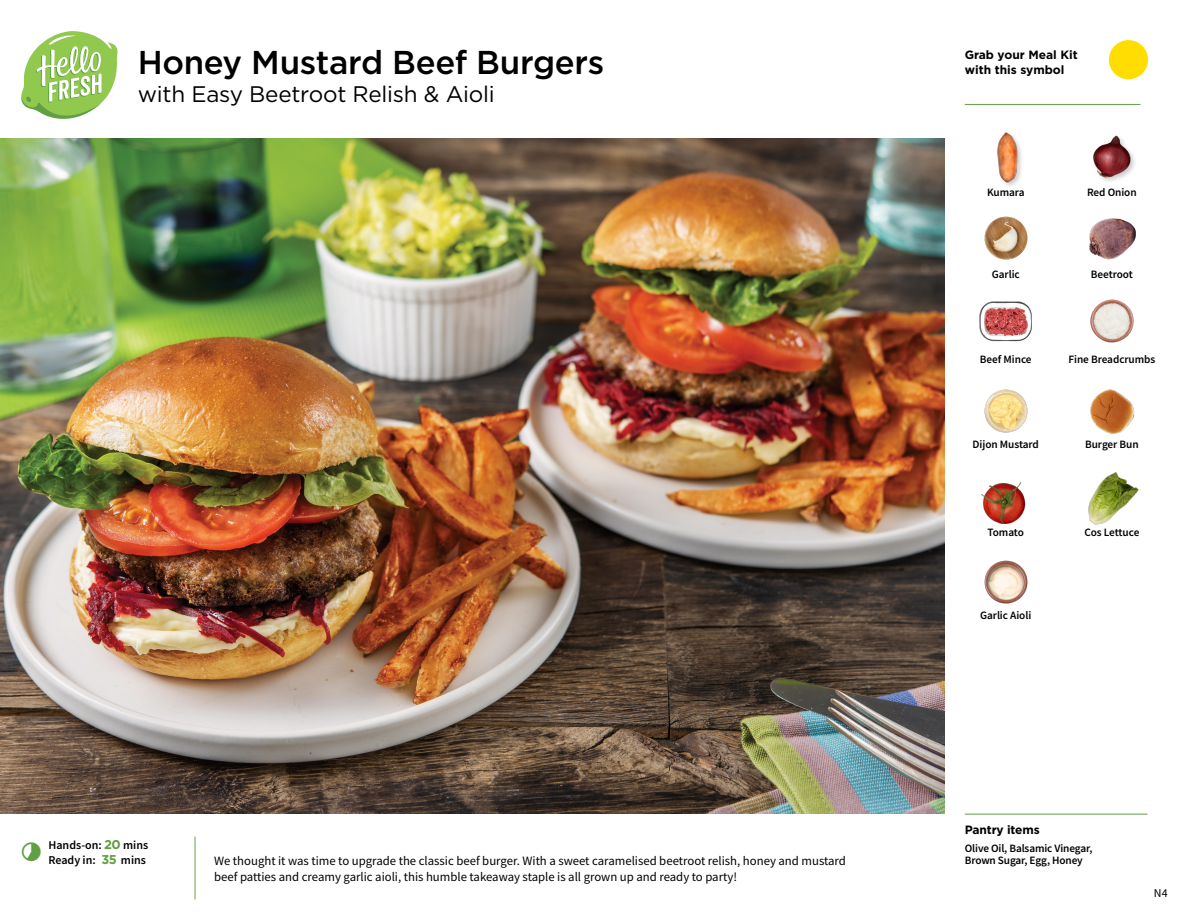
<style>
.page{position:relative;width:1188px;height:918px;background:#fff}
.page>*{position:absolute;margin:0;border:0;box-sizing:border-box;transform-origin:0 0}
.t1{font:500 33px "Gotham";letter-spacing:-.01em;color:#000}
.t2{font:22.5px "Gotham";letter-spacing:-.01em;color:#000}
.t3{font:12.75px/16.5px "Source Sans Pro";color:#000}
.t4{font:700 12px/15px "Gotham";color:#000}
.t5{font:600 12px/15px "Source Sans Pro";color:#000}
.t6{font:12px "Source Sans Pro";color:#000}
.t7{font:600 11.25px/12px "Source Sans Pro";letter-spacing:-.005em;color:#000}
.s1{font-family:"Gotham";font-weight:700;font-size:12.75px;color:#609f43}
</style>
<div class="page">
<svg style="left:21px;top:31px;width:97px;height:88px"></svg>
<img style="left:0;top:139px;width:945px;height:675px">
<img style="left:1090px;top:299px;width:44px;height:44px">
<img style="left:981px;top:482px;width:45px;height:43px">
<img style="left:984px;top:389px;width:44px;height:44px">
<img style="left:1088px;top:472px;width:51px;height:53px">
<img style="left:980px;top:301px;width:52px;height:41px">
<img style="left:984px;top:216px;width:44px;height:44px">
<img style="left:1089px;top:218px;width:47px;height:42px">
<img style="left:997px;top:132px;width:25px;height:53px">
<img style="left:1093px;top:135px;width:42px;height:46px">
<img style="left:984px;top:560px;width:44px;height:44px">
<img style="left:1090px;top:389px;width:45px;height:45px">
<hr style="left:965px;top:104px;width:175px;height:1px;background:#609f43">
<hr style="left:965px;top:814px;width:183px;height:1px;background:#609f43">
<svg style="left:1108px;top:40px;width:41px;height:40px"></svg>
<h1 class="t1" style="left:138px;top:41px;width:468px">Honey Mustard Beef Burgers</h1>
<h2 class="t2" style="left:138px;top:80px;width:359px">with Easy Beetroot Relish &amp; Aioli</h2>
<p class="t5" style="left:48px;top:838px;width:101px">Hands-on: <span class="s1">20</span> mins<br>Ready in: <span class="s1">35</span> mins</p>
<p class="t3" style="left:214px;top:852px;width:633px">We thought it was time to upgrade the classic beef burger. With a sweet caramelised beetroot relish, honey and mustard beef patties and creamy garlic aioli, this humble takeaway staple is all grown up and ready to party!</p>
<p class="t4" style="left:965px;top:47px;width:115px">Grab your Meal Kit with this symbol</p>
<p class="t7" style="left:987px;top:186px;width:39px">Kumara</p>
<p class="t7" style="left:1087px;top:186px;width:51px">Red Onion</p>
<p class="t7" style="left:992px;top:269px;width:29px">Garlic</p>
<p class="t7" style="left:1091px;top:269px;width:43px">Beetroot</p>
<p class="t7" style="left:980px;top:353px;width:53px">Beef Mince</p>
<p class="t7" style="left:1068px;top:353px;width:88px">Fine Breadcrumbs</p>
<p class="t7" style="left:973px;top:438px;width:68px">Dijon Mustard</p>
<p class="t7" style="left:1085px;top:438px;width:55px">Burger Bun</p>
<p class="t7" style="left:988px;top:527px;width:38px">Tomato</p>
<p class="t7" style="left:980px;top:610px;width:53px">Garlic Aioli</p>
<p class="t7" style="left:1084px;top:527px;width:56px">Cos Lettuce</p>
<p class="t4" style="left:965px;top:822px;width:77px">Pantry items</p>
<p class="t7" style="left:965px;top:842px;width:129px">Olive Oil, Balsamic Vinegar,<br>Brown Sugar, Egg, Honey</p>
<p class="t6" style="left:1154px;top:885px;width:15px">N4</p>
</div>
